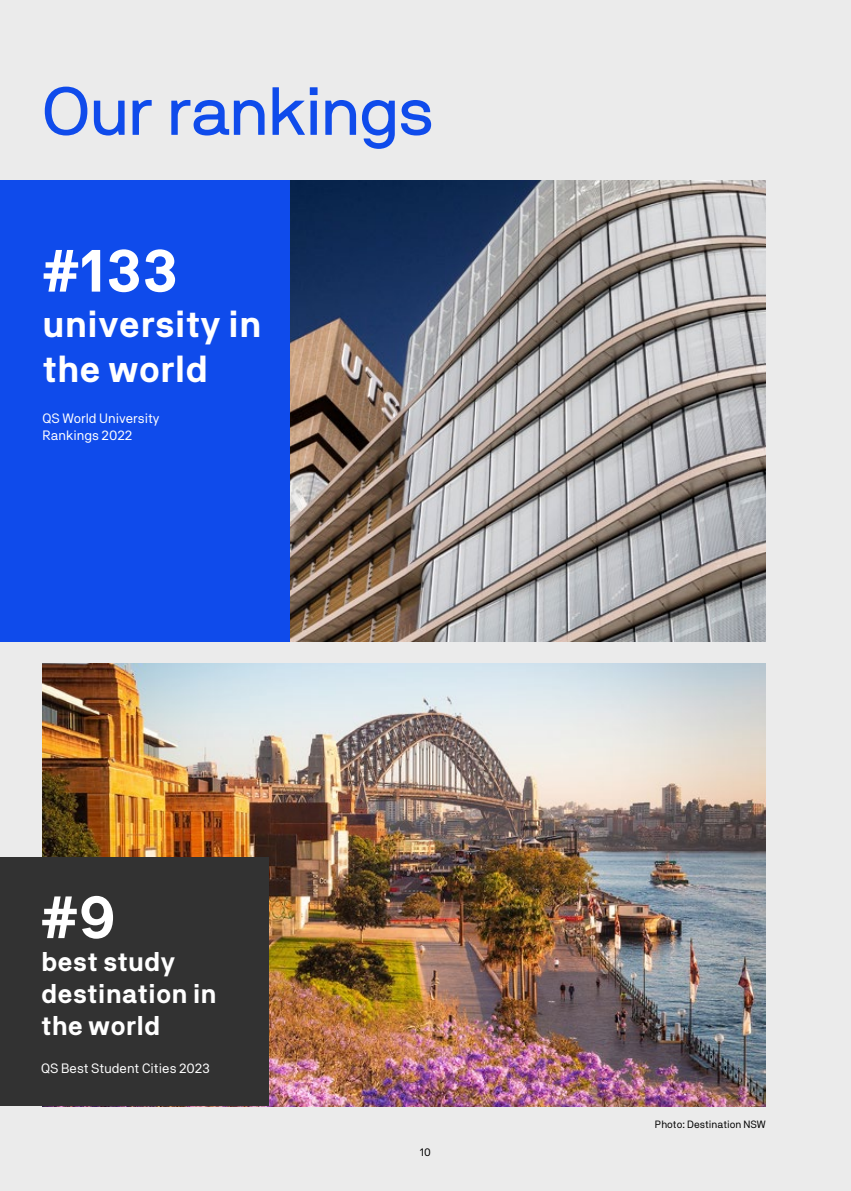
<style>
.page{position:relative;width:851px;height:1191px;background:#fff}
.page>*{position:absolute;margin:0;border:0;box-sizing:border-box;transform-origin:0 0}
.t1{font:67.5px "NB International Pro";letter-spacing:-.005em;color:#0f4beb}
.t2{font:700 60px "NB Akademie";color:#fff}
.t3{font:700 37.5px/45px "NB Akademie";color:#fff}
.t4{font:700 27px/32.4px "NB Akademie";color:#fff}
.t5{font:13.5px/16.2px "NB Akademie";color:#fff}
.t6{font:10.8px "NB Akademie";color:#000}
.t7{font:10.5px "NB Akademie";color:#000}
</style>
<div class="page">
<div style="left:0;top:0;width:850px;height:1191px;background:#ebebeb"></div>
<img style="left:43px;top:663px;width:722px;height:443px">
<div style="left:0;top:857px;width:268px;height:249px;background:#323232"></div>
<div style="left:0;top:180px;width:315px;height:462px;background:#0f4beb"></div>
<img style="left:291px;top:180px;width:474px;height:461px">
<h1 class="t1" style="left:43px;top:73px;width:393px">Our rankings</h1>
<h2 class="t2" style="left:43px;top:235px;width:137px">#133</h2>
<h3 class="t3" style="left:43px;top:300px;width:220px">university in the world</h3>
<p class="t5" style="left:43px;top:410px;width:118px">QS World University<br>Rankings 2022</p>
<h2 class="t2" style="left:41px;top:881px;width:77px">#9</h2>
<h3 class="t4" style="left:41px;top:944px;width:177px">best study destination in the world</h3>
<p class="t5" style="left:41px;top:1059px;width:170px">QS Best Student Cities 2023</p>
<p class="t6" style="left:420px;top:1146px;width:13px">10</p>
<p class="t7" style="left:654px;top:1118px;width:112px">Photo: Destination NSW</p>
</div>
